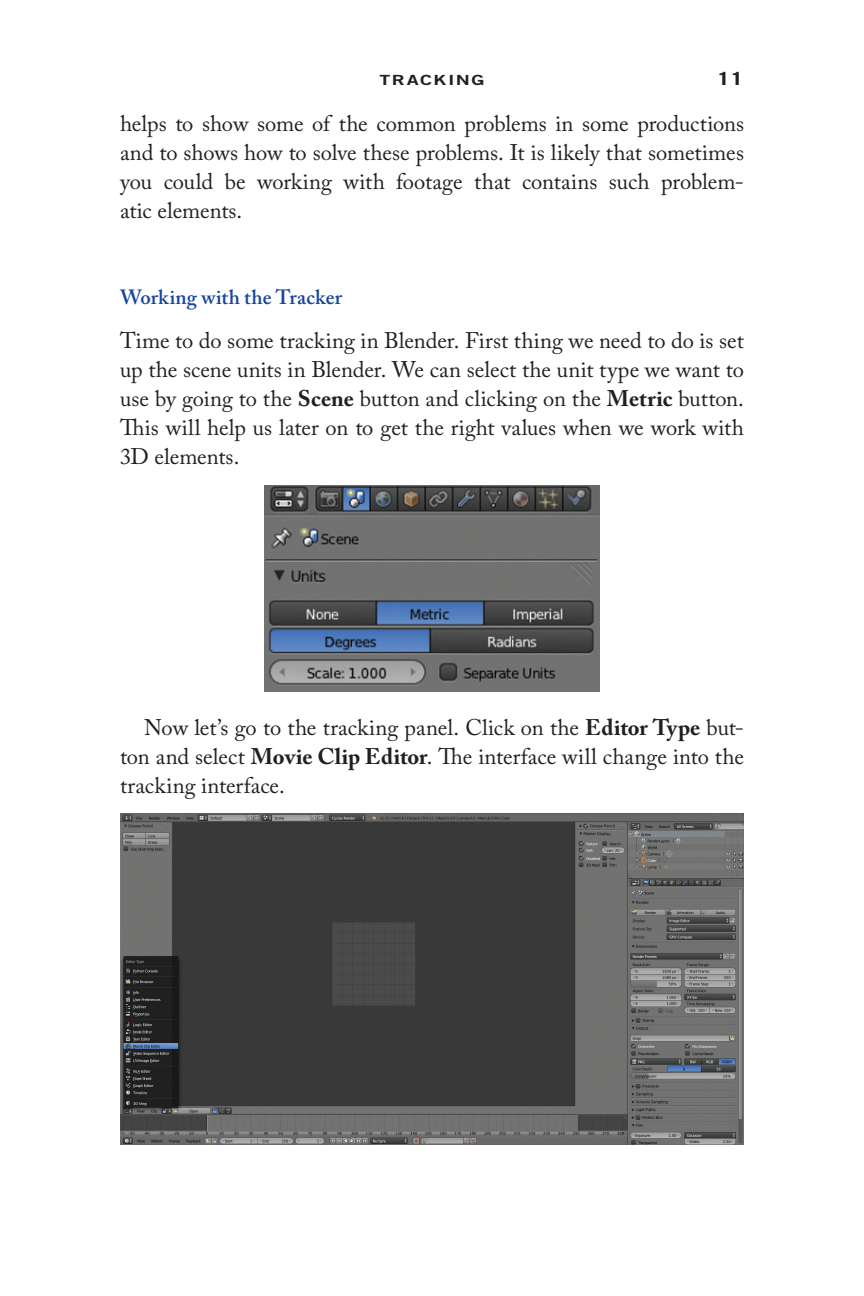
<style>
.page{position:relative;width:864px;height:1296px;background:#fff}
.page>*{position:absolute;margin:0;border:0;box-sizing:border-box;transform-origin:0 0}
.T1{font:22.4px/29px "Adobe Caslon Pro";letter-spacing:-.005em;color:#231f20;text-align:justify}
.NT{font:22.4px/29px "Adobe Caslon Pro";letter-spacing:-.005em;color:#231f20;text-align:justify}
.T{font:22.4px/29px "Adobe Caslon Pro";color:#231f20;text-align:justify}
._1{font:600 20.4px "Adobe Caslon Pro";letter-spacing:.01em;color:#18469d}
.Folio{font:700 18px "Trade Gothic LT Std";color:#231f20;scale:1.4 1}
.RunningHead{font:14px "Trade Gothic LT Std Bd 2";letter-spacing:.075em;color:#231f20;scale:1.4 1}
.s1{font-weight:700}
</style>
<div class="page">
<img style="left:264px;top:485px;width:336px;height:206px">
<img style="left:120px;top:814px;width:624px;height:331px">
<p class="RunningHead" style="left:379px;top:71px;width:77px">TRACKING</p>
<p class="Folio" style="left:716px;top:68px;width:21px">11</p>
<p class="NT" style="left:120px;top:108px;width:626px">helps to show some of the common problems in some productions and to shows how to solve these problems. It is likely that sometimes you could be working with footage that contains such problem&shy;atic elements.</p>
<p class="_1" style="left:120px;top:285px;width:224px">Working with the Tracker</p>
<p class="T1" style="left:120px;top:326px;width:626px">Time to do some tracking in Blender. First thing we need to do is set up the scene units in Blender. We can select the unit type we want to use by going to the <span class="s1">Scene</span> button and clicking on the <span class="s1">Metric</span> button.<br>This will help us later on to get the right values when we work with 3D elements.</p>
<p class="T" style="left:120px;top:712px;width:626px;text-indent:24px">Now let’s go to the tracking panel. Click on the <span class="s1">Editor Type</span> but&shy;ton and select <span class="s1">Movie Clip Editor</span>. The interface will change into the tracking interface.</p>
</div>
